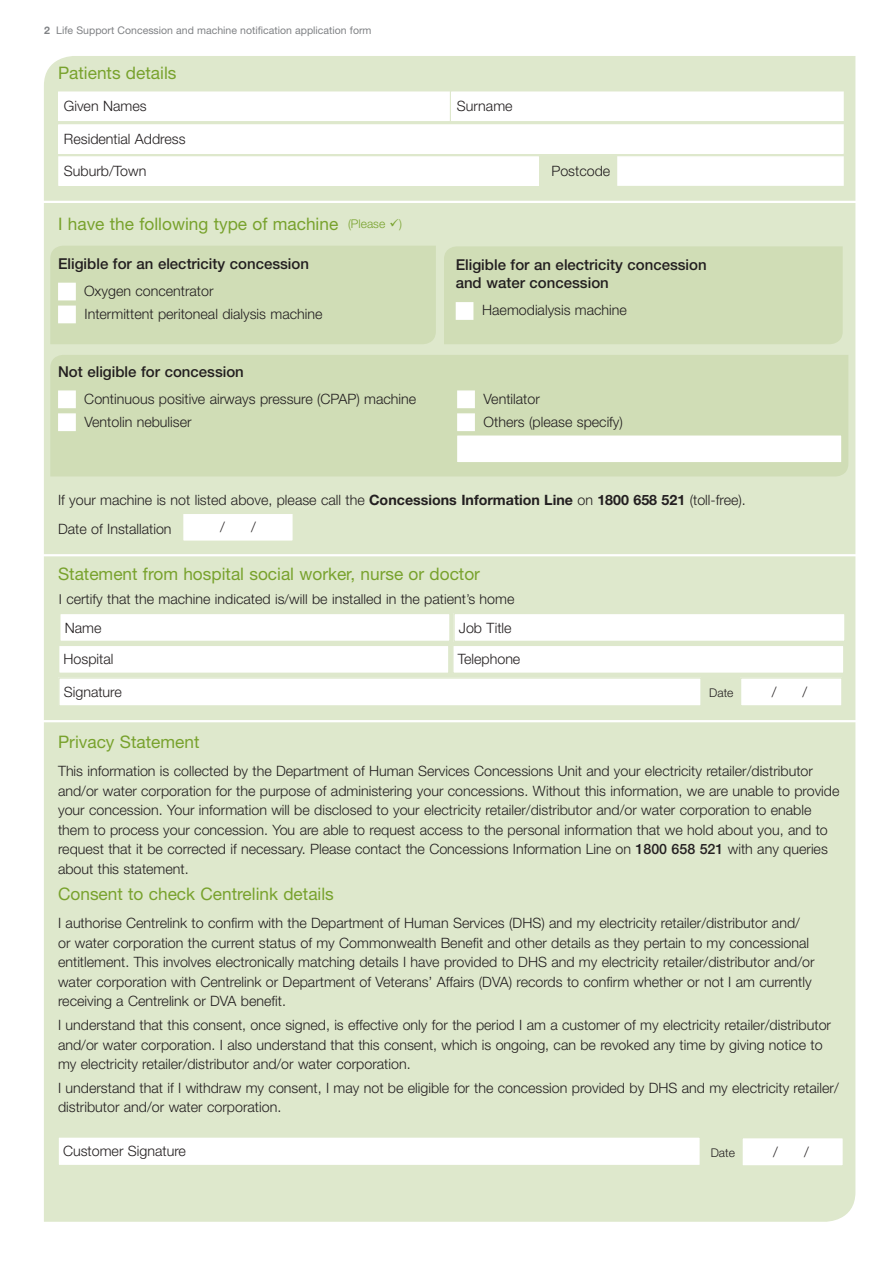
<style>
.page{position:relative;width:893px;height:1265px;background:#fff}
.page>*{position:absolute;margin:0;border:0;box-sizing:border-box;transform-origin:0 0}
.t1{font:17.25px "Helvetica Neue LT Std";color:#78a22d}
.t2{font:500 15px/18px "Helvetica Neue LT Std";color:#231f20}
.t3{font:300 14.25px/19.5px "Helvetica Neue LT Std";color:#231f20}
.t4{font:300 12px "Helvetica Neue LT Std";color:#231f20}
.t5{font:10.5px "Helvetica Neue LT Std";color:#808285}
.s1{font-weight:700}
.s2{font-weight:300;font-size:12px}
.s3{font-weight:500}
</style>
<div class="page">
<div style="left:44px;top:56px;width:811px;height:1165px;background:#dee8cc"></div>
<hr style="left:36px;top:554px;width:837px;height:2px;background:#fff">
<div style="left:50px;top:355px;width:798px;height:121px;background:#d0ddb6"></div>
<div style="left:50px;top:246px;width:386px;height:98px;background:#d0ddb6"></div>
<div style="left:58px;top:282px;width:18px;height:18px;background:#fff;border:2px solid #fff"></div>
<div style="left:58px;top:305px;width:18px;height:18px;background:#fff;border:2px solid #fff"></div>
<div style="left:444px;top:246px;width:399px;height:98px;background:#d0ddb6"></div>
<div style="left:58px;top:390px;width:18px;height:18px;background:#fff;border:2px solid #fff"></div>
<div style="left:457px;top:390px;width:18px;height:18px;background:#fff;border:2px solid #fff"></div>
<div style="left:58px;top:413px;width:18px;height:18px;background:#fff;border:2px solid #fff"></div>
<div style="left:457px;top:413px;width:18px;height:18px;background:#fff;border:2px solid #fff"></div>
<div style="left:456px;top:434px;width:387px;height:29px;background:#fff;border:2px solid #d0ddb6"></div>
<div style="left:456px;top:302px;width:17px;height:18px;background:#fff"></div>
<div style="left:183px;top:513px;width:110px;height:28px;background:#fff"></div>
<div style="left:182px;top:512px;width:112px;height:30px;border:2px solid #dee8cc"></div>
<div style="left:59px;top:677px;width:642px;height:29px;background:#fff"></div>
<div style="left:58px;top:677px;width:644px;height:29px;border:2px solid #dee8cc"></div>
<div style="left:740px;top:677px;width:102px;height:29px;background:#fff"></div>
<div style="left:740px;top:677px;width:103px;height:29px;border:2px solid #dee8cc"></div>
<div style="left:57px;top:592px;width:694px;height:16px;border:2px solid #dee8cc"></div>
<div style="left:60px;top:613px;width:390px;height:28px;background:#fff"></div>
<div style="left:59px;top:612px;width:392px;height:30px;border:2px solid #dee8cc"></div>
<div style="left:454px;top:613px;width:391px;height:28px;background:#fff"></div>
<div style="left:453px;top:612px;width:393px;height:30px;border:2px solid #dee8cc"></div>
<div style="left:59px;top:645px;width:390px;height:28px;background:#fff"></div>
<div style="left:58px;top:644px;width:392px;height:30px;border:2px solid #dee8cc"></div>
<div style="left:453px;top:645px;width:391px;height:28px;background:#fff"></div>
<div style="left:452px;top:644px;width:392px;height:30px;border:2px solid #dee8cc"></div>
<hr style="left:30px;top:720px;width:838px;height:2px;background:#fff">
<div style="left:59px;top:125px;width:784px;height:28px;background:#fff"></div>
<div style="left:58px;top:124px;width:786px;height:30px;border:2px solid #fff"></div>
<div style="left:59px;top:157px;width:479px;height:28px;background:#fff"></div>
<div style="left:58px;top:156px;width:481px;height:30px;border:2px solid #fff"></div>
<div style="left:617px;top:156px;width:227px;height:30px;background:#fff;border:2px solid #fff"></div>
<div style="left:59px;top:92px;width:390px;height:28px;background:#fff"></div>
<div style="left:58px;top:91px;width:392px;height:30px;border:2px solid #fff"></div>
<div style="left:452px;top:92px;width:391px;height:28px;background:#fff"></div>
<div style="left:451px;top:91px;width:393px;height:30px;border:2px solid #fff"></div>
<hr style="left:25px;top:201px;width:838px;height:2px;background:#fff">
<div style="left:58px;top:1136px;width:642px;height:29px;background:#fff"></div>
<div style="left:57px;top:1135px;width:644px;height:31px;border:2px solid #dee8cc"></div>
<div style="left:742px;top:1137px;width:101px;height:28px;background:#fff"></div>
<div style="left:741px;top:1136px;width:103px;height:30px;border:2px solid #dee8cc"></div>
<p class="t5" style="left:44px;top:24px;width:329px"><span class="s1">2</span> Life Support Concession and machine notification application form</p>
<p class="t1" style="left:58px;top:62px;width:120px">Patients details</p>
<p class="t3" style="left:64px;top:96px;width:84px">Given Names</p>
<p class="t3" style="left:457px;top:96px;width:57px">Surname</p>
<p class="t3" style="left:64px;top:129px;width:123px">Residential Address</p>
<p class="t3" style="left:64px;top:161px;width:84px">Suburb/Town</p>
<p class="t3" style="left:551px;top:160px;width:60px">Postcode</p>
<p class="t1" style="left:58px;top:213px;width:345px">I have the following type of machine <span class="s2">(Please</span> ✓<span class="s2">)</span></p>
<p class="t2" style="left:58px;top:254px;width:252px">Eligible for an electricity concession</p>
<p class="t3" style="left:84px;top:279px;width:240px;line-height:23px">Oxygen concentrator<br>Intermittent peritoneal dialysis machine</p>
<p class="t2" style="left:456px;top:256px;width:252px">Eligible for an electricity concession and water concession</p>
<p class="t3" style="left:482px;top:300px;width:146px">Haemodialysis machine</p>
<p class="t2" style="left:58px;top:362px;width:187px">Not eligible for concession</p>
<p class="t3" style="left:84px;top:388px;width:333px">Continuous positive airways pressure (CPAP) machine</p>
<p class="t3" style="left:484px;top:388px;width:58px">Ventilator</p>
<p class="t3" style="left:85px;top:411px;width:109px">Ventolin nebuliser</p>
<p class="t3" style="left:484px;top:411px;width:141px">Others (please specify)</p>
<p class="t3" style="left:58px;top:484px;width:689px;line-height:29.1px">If your machine is not listed above, please call the <span class="s1">Concessions Information Line</span> on <span class="s1">1800 658 521</span> (toll-free).<br>Date of Installation</p>
<p class="t3" style="left:220px;top:517px;width:6px">/</p>
<p class="t3" style="left:251px;top:517px;width:6px">/</p>
<p class="t1" style="left:58px;top:563px;width:423px">Statement from hospital social worker, nurse or doctor</p>
<p class="t3" style="left:65px;top:585px;width:451px;line-height:28px;text-indent:-6px">I certify that the machine indicated is/will be installed in the patient’s home<br>Name</p>
<p class="t3" style="left:459px;top:617px;width:54px">Job Title</p>
<p class="t3" style="left:64px;top:649px;width:51px">Hospital</p>
<p class="t3" style="left:458px;top:649px;width:64px">Telephone</p>
<p class="t3" style="left:64px;top:681px;width:60px">Signature</p>
<p class="t4" style="left:709px;top:685px;width:26px">Date</p>
<p class="t3" style="left:772px;top:681px;width:6px">/</p>
<p class="t3" style="left:802px;top:681px;width:6px">/</p>
<p class="t1" style="left:58px;top:731px;width:143px">Privacy Statement</p>
<p class="t3" style="left:58px;top:760px;width:783px">This information is collected by the Department of Human Services Concessions Unit and your electricity retailer/distributor and/or water corporation for the purpose of administering your concessions. Without this information, we are unable to provide your concession. Your information will be disclosed to your electricity retailer/distributor and/or water corporation to enable them to process your concession. You are able to request access to the personal information that we hold about you, and to request that it be corrected if necessary. Please contact the Concessions Information Line on <span class="s3">1800 658 521</span> with any queries about this statement.</p>
<p class="t1" style="left:58px;top:883px;width:277px">Consent to check Centrelink details</p>
<p class="t3" style="left:58px;top:913px;width:758px">I authorise Centrelink to confirm with the Department of Human Services (DHS) and my electricity retailer/distributor and/ or water corporation the current status of my Commonwealth Benefit and other details as they pertain to my concessional entitlement. This involves electronically matching details I have provided to DHS and my electricity retailer/distributor and/or water corporation with Centrelink or Department of Veterans’ Affairs (DVA) records to confirm whether or not I am currently receiving a Centrelink or DVA benefit.</p>
<p class="t3" style="left:58px;top:1014px;width:774px">I understand that this consent, once signed, is effective only for the period I am a customer of my electricity retailer/distributor and/or water corporation. I also understand that this consent, which is ongoing, can be revoked any time by giving notice to my electricity retailer/distributor and/or water corporation.</p>
<p class="t3" style="left:58px;top:1077px;width:782px">I understand that if I withdraw my consent, I may not be eligible for the concession provided by DHS and my electricity retailer/ distributor and/or water corporation.</p>
<p class="t3" style="left:63px;top:1141px;width:124px">Customer Signature</p>
<p class="t4" style="left:711px;top:1145px;width:26px">Date</p>
<p class="t3" style="left:773px;top:1141px;width:6px">/</p>
<p class="t3" style="left:804px;top:1141px;width:6px">/</p>
</div>
